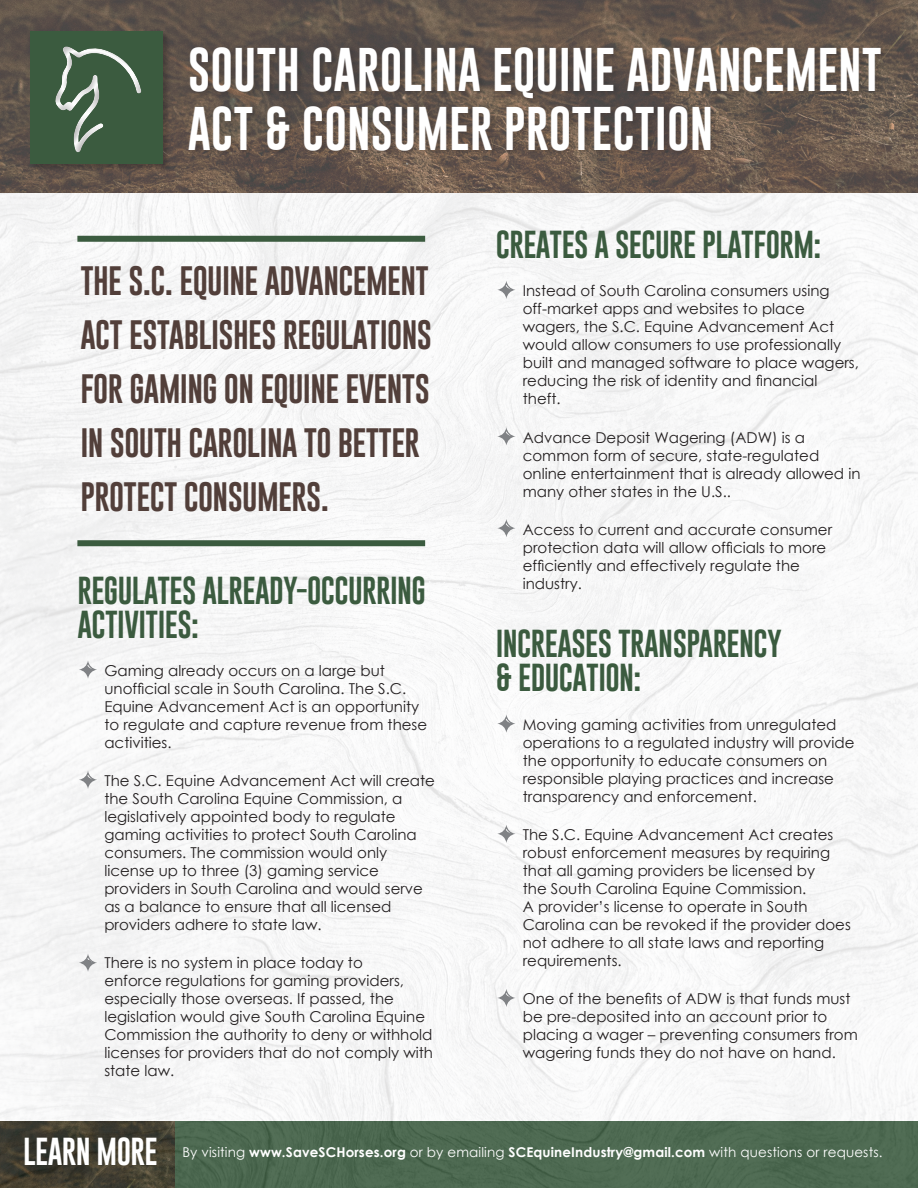
<style>
.page{position:relative;width:918px;height:1188px;background:#fff}
.page>*{position:absolute;margin:0;border:0;box-sizing:border-box;transform-origin:0 0}
.t1{font:45px/58.5px "Gobold Lowplus";color:#fff}
.t2{font:30px/54px "Gobold Lowplus";letter-spacing:-.02em;color:#523f3a}
.t3{font:28.5px/34.2px "Gobold Lowplus";letter-spacing:-.02em;color:#3b5b3f}
.t4{font:28.5px "Gobold Lowplus";letter-spacing:-.02em;color:#fff}
.t5{font:15px/18px "Century Gothic";color:#231f20}
.t6{font:13.5px "Century Gothic";letter-spacing:.01em;color:#fff}
.s1{font-weight:700}
</style>
<div class="page">
<img style="left:0;top:192px;width:918px;height:996px">
<svg style="left:79px;top:661px;width:18px;height:18px"></svg>
<svg style="left:79px;top:771px;width:18px;height:18px"></svg>
<svg style="left:79px;top:954px;width:18px;height:18px"></svg>
<img style="left:0;top:0;width:918px;height:192px">
<div style="left:30px;top:31px;width:141px;height:141px;background:#231f20;opacity:.36"></div>
<div style="left:30px;top:31px;width:133px;height:133px;background:#3b5b3f"></div>
<div style="left:53px;top:46px;width:89px;height:108px;background:#231f20;opacity:.5"></div>
<div style="left:187px;top:46px;width:701px;height:111px;background:#231f20;opacity:.18"></div>
<div style="left:77px;top:540px;width:348px;height:6px;background:#3b5b3f"></div>
<div style="left:77px;top:236px;width:348px;height:6px;background:#3b5b3f"></div>
<svg style="left:497px;top:825px;width:18px;height:18px"></svg>
<svg style="left:497px;top:427px;width:18px;height:19px"></svg>
<svg style="left:497px;top:715px;width:18px;height:18px"></svg>
<svg style="left:497px;top:281px;width:18px;height:18px"></svg>
<svg style="left:497px;top:989px;width:18px;height:18px"></svg>
<svg style="left:497px;top:519px;width:18px;height:18px"></svg>
<h1 class="t1" style="left:188px;top:44px;width:696px">SOUTH CAROLINA EQUINE ADVANCEMENT<br>ACT &amp; CONSUMER PROTECTION</h1>
<h2 class="t2" style="left:80px;top:256px;width:353px">THE S.C. EQUINE ADVANCEMENT<br>ACT ESTABLISHES REGULATIONS<br>FOR GAMING ON EQUINE EVENTS<br>IN SOUTH CAROLINA TO BETTER<br>PROTECT CONSUMERS.</h2>
<h3 class="t3" style="left:77px;top:575px;width:350px">REGULATES ALREADY-OCCURRING<br>ACTIVITIES:</h3>
<p class="t5" style="left:104px;top:661px;width:324px;text-indent:-20px">• Gaming already occurs on a large but unofficial scale in South Carolina. The S.C.<br>Equine Advancement Act is an opportunity to regulate and capture revenue from these activities.</p>
<p class="t5" style="left:104px;top:772px;width:332px;text-indent:-20px">• The S.C. Equine Advancement Act will create the South Carolina Equine Commission, a legislatively appointed body to regulate gaming activities to protect South Carolina consumers. The commission would only license up to three (3) gaming service providers in South Carolina and would serve as a balance to ensure that all licensed providers adhere to state law.</p>
<p class="t5" style="left:104px;top:954px;width:330px;text-indent:-20px">• There is no system in place today to<br>enforce regulations for gaming providers, especially those overseas. If passed, the legislation would give South Carolina Equine Commission the authority to deny or withhold licenses for providers that do not comply with state law.</p>
<h3 class="t3" style="left:496px;top:230px;width:327px">CREATES A SECURE PLATFORM:</h3>
<p class="t5" style="left:523px;top:282px;width:338px;text-indent:-20px">• Instead of South Carolina consumers using off-market apps and websites to place wagers, the S.C. Equine Advancement Act would allow consumers to use professionally built and managed software to place wagers, reducing the risk of identity and financial theft.</p>
<p class="t5" style="left:523px;top:428px;width:339px;text-indent:-20px">• Advance Deposit Wagering (ADW) is a common form of secure, state-regulated online entertainment that is already allowed in many other states in the U.S..</p>
<p class="t5" style="left:523px;top:520px;width:311px;text-indent:-20px">• Access to current and accurate consumer protection data will allow officials to more efficiently and effectively regulate the industry.</p>
<h3 class="t3" style="left:496px;top:629px;width:288px">INCREASES TRANSPARENCY &amp; EDUCATION:</h3>
<p class="t5" style="left:523px;top:715px;width:333px;text-indent:-20px">• Moving gaming activities from unregulated operations to a regulated industry will provide the opportunity to educate consumers on responsible playing practices and increase transparency and enforcement.</p>
<p class="t5" style="left:523px;top:825px;width:330px;text-indent:-20px">• The S.C. Equine Advancement Act creates robust enforcement measures by requiring that all gaming providers be licensed by<br>the South Carolina Equine Commission.<br>A provider’s license to operate in South Carolina can be revoked if the provider does not adhere to all state laws and reporting requirements.</p>
<p class="t5" style="left:523px;top:990px;width:337px;text-indent:-20px">• One of the benefits of ADW is that funds must be pre-deposited into an account prior to placing a wager – preventing consumers from wagering funds they do not have on hand.</p>
<h3 class="t4" style="left:23px;top:1134px;width:136px">LEARN MORE</h3>
<p class="t6" style="left:182px;top:1143px;width:702px">By visiting <span class="s1">www.SaveSCHorses.org</span> or by emailing <span class="s1">SCEquineIndustry@gmail.com</span> with questions or requests.</p>
</div>
